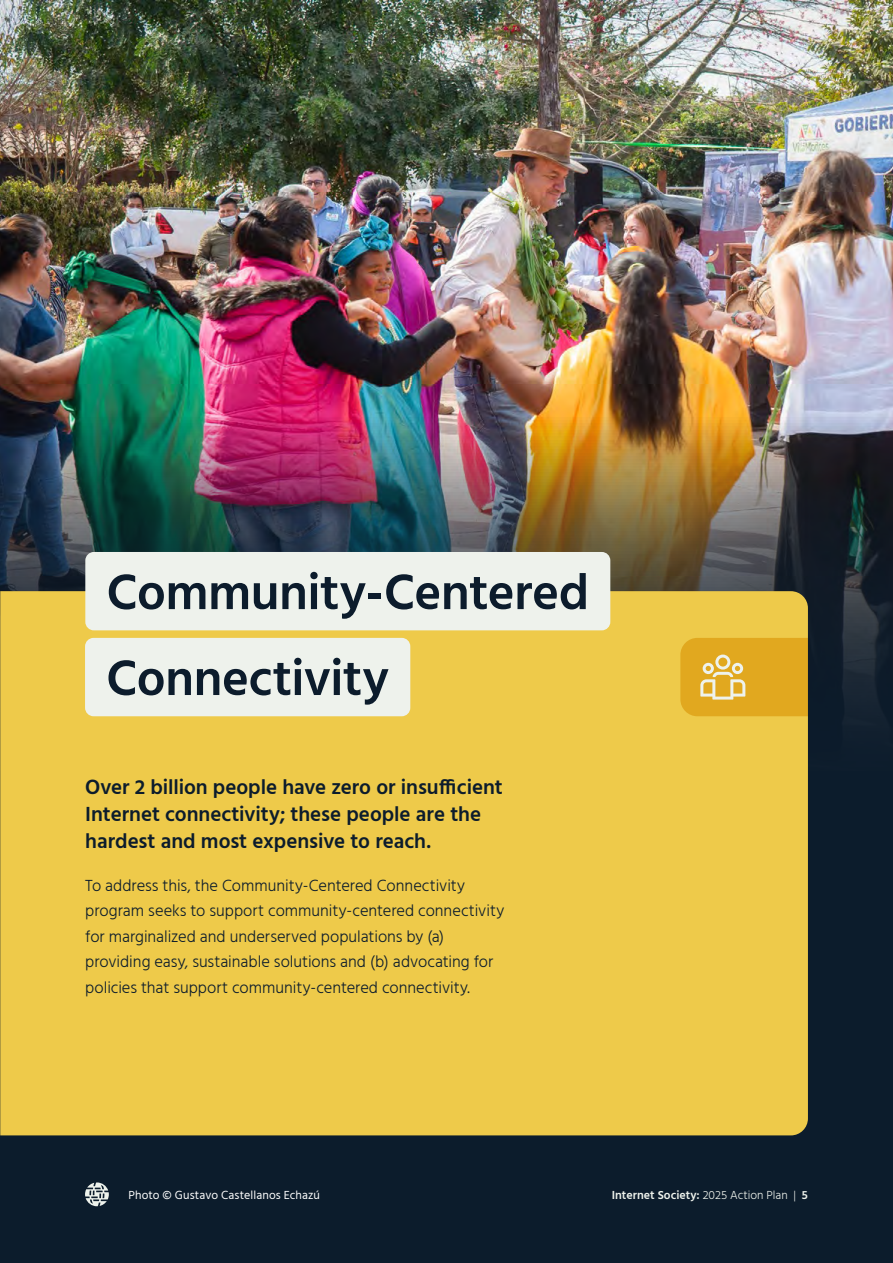
<style>
.page{position:relative;width:893px;height:1263px;background:#0c1c2c}
.page>*{position:absolute;margin:0;border:0;box-sizing:border-box;transform-origin:0 0}
.t1{font:600 51px "Hind";letter-spacing:-.01em;color:#0c1c2c}
.Intro{font:600 21px/27px "Hind";letter-spacing:-.005em;color:#0c1c2c}
.t2{font:300 16.5px/25.5px "Hind";letter-spacing:-.005em;color:#0c1c2c}
.t3{font:600 12px "Hind";color:#eef2ec}
.t4{font:12px "Hind";letter-spacing:.01em;color:#fff}
.s1{font-weight:300}
</style>
<div class="page">
<img style="left:0;top:0;width:893px;height:705px">
<div style="left:0;top:591px;width:808px;height:544px;background:#eeca4a"></div>
<svg style="left:680px;top:638px;width:128px;height:78px;background:#e2ad2e"></svg>
<div style="left:85px;top:552px;width:525px;height:78px;background:#eef2ec;border-radius:9px"></div>
<div style="left:85px;top:638px;width:325px;height:78px;background:#eef2ec;border-radius:9px"></div>
<svg style="left:85px;top:1182px;width:24px;height:25px"></svg>
<h2 class="t1" style="left:107px;top:557px;width:484px">Community-Centered</h2>
<h2 class="t1" style="left:106px;top:642px;width:284px">Connectivity</h2>
<p class="Intro" style="left:85px;top:775px;width:419px">Over 2 billion people have zero or insufficient<br>Internet connectivity; these people are the hardest and most expensive to reach.</p>
<p class="t2" style="left:85px;top:873px;width:420px">To address this, the Community-Centered Connectivity program seeks to support community-centered connectivity for marginalized and underserved populations by (a) providing easy, sustainable solutions and (b) advocating for policies that support community-centered connectivity.</p>
<p class="t4" style="left:128px;top:1187px;width:193px">Photo © Gustavo Castellanos Echazú</p>
<p class="t3" style="left:612px;top:1186px;width:198px">Internet Society: <span class="s1">2025 Action Plan |</span> 5</p>
</div>
